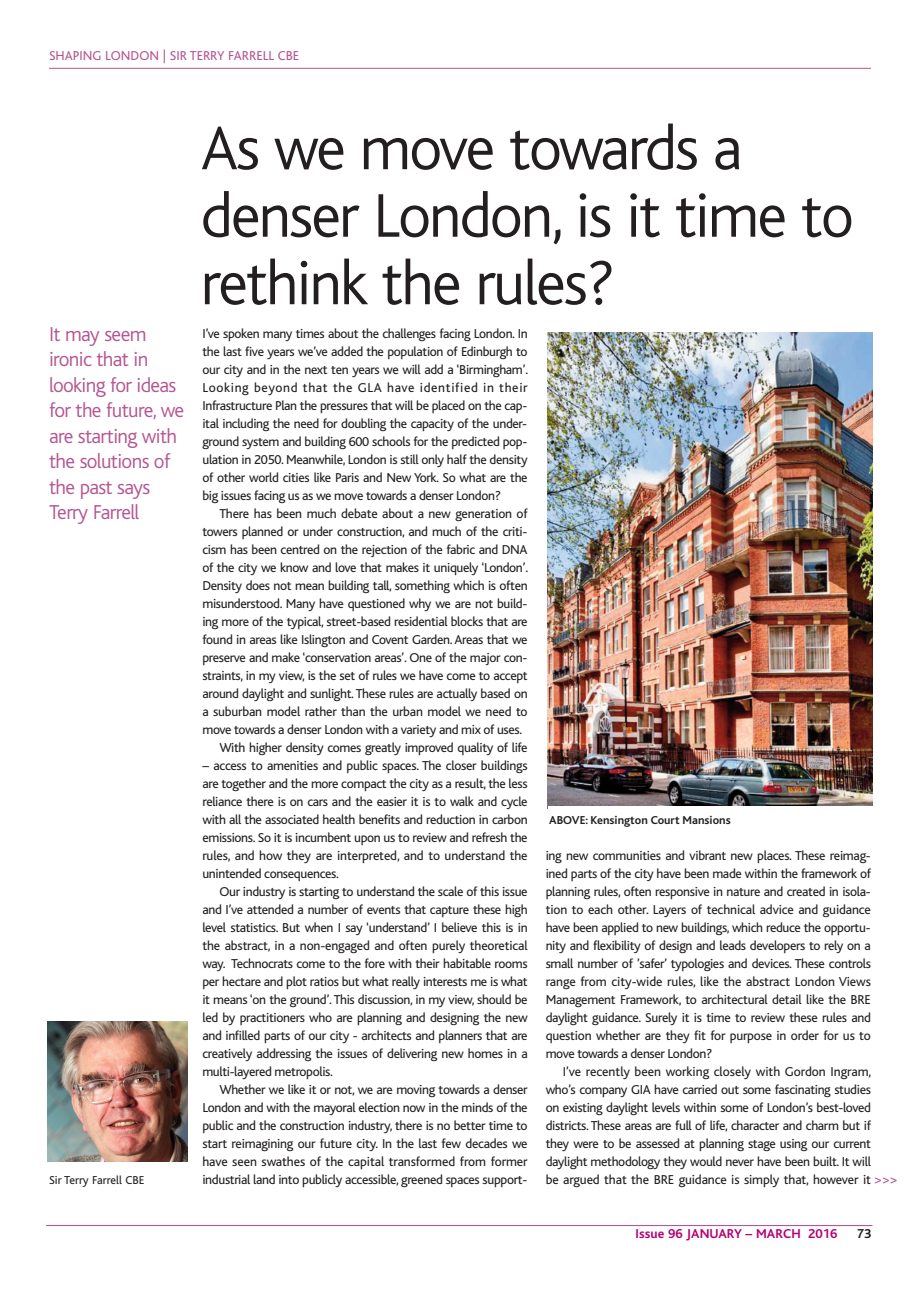
<style>
.page{position:relative;width:920px;height:1290px;background:#fff}
.page>*{position:absolute;margin:0;border:0;box-sizing:border-box;transform-origin:0 0}
.t1{font:300 64.5px/67.5px "Bliss";letter-spacing:-.03em;color:#231f20}
.t2{font:300 21px/25.5px "Bliss";letter-spacing:-.03em;color:#b55591}
.t3{font:13.5px/18px "Bliss";letter-spacing:-.025em;color:#231f20;text-align:justify}
.t4{font:13.5px "Bliss";color:#b55591}
.t5{font:700 13.5px "Bliss";letter-spacing:.005em;color:#b40174}
.t6{font:700 13.5px "Bliss";color:#231f20}
.t7{font:700 12px "Bliss";color:#231f20}
.t8{font:12px "Bliss";color:#231f20}
.s1{color:#b55591}
</style>
<div class="page">
<hr style="left:46px;top:1225px;width:825px;height:1px;background:#b55591">
<hr style="left:49px;top:68px;width:822px;height:1px;background:#b55591">
<img style="left:48px;top:1021px;width:140px;height:141px">
<hr style="left:48px;top:1225px;width:824px;height:1px;background:#b55591">
<img style="left:548px;top:332px;width:324px;height:474px">
<p class="t4" style="left:49px;top:48px;width:252px">SHAPING LONDON | SIR TERRY FARRELL CBE</p>
<h1 class="t1" style="left:201px;top:116px;width:655px">As we move towards a denser London, is it time to rethink the rules?</h1>
<p class="t3" style="left:202px;top:324px;width:327px">I’ve spoken many times about the challenges facing London. In the last five years we’ve added the population of Edinburgh to our city and in the next ten years we will add a ‘Birmingham’.<br>Looking beyond that the GLA have identified in their Infrastructure Plan the pressures that will be placed on the cap&shy;ital including the need for doubling the capacity of the under&shy;ground system and building 600 schools for the predicted pop&shy;ulation in 2050. Meanwhile, London is still only half the density of other world cities like Paris and New York. So what are the big issues facing us as we move towards a denser London?</p>
<p class="t3" style="left:219px;top:504px;width:310px">There has been much debate about a new generation of</p>
<p class="t3" style="left:202px;top:522px;width:326px">towers planned or under construction, and much of the criti-</p>
<p class="t3" style="left:202px;top:540px;width:327px">cism has been centred on the rejection of the fabric and DNA</p>
<p class="t3" style="left:202px;top:558px;width:327px">of the city we know and love that makes it uniquely ‘London’.</p>
<p class="t3" style="left:202px;top:576px;width:327px">Density does not mean building tall, something which is often</p>
<p class="t3" style="left:202px;top:594px;width:326px">misunderstood. Many have questioned why we are not build-</p>
<p class="t3" style="left:202px;top:612px;width:327px">ing more of the typical, street-based residential blocks that are</p>
<p class="t3" style="left:202px;top:630px;width:327px">found in areas like Islington and Covent Garden. Areas that we</p>
<p class="t3" style="left:202px;top:648px;width:326px">preserve and make ‘conservation areas’. One of the major con-</p>
<p class="t3" style="left:202px;top:666px;width:327px">straints, in my view, is the set of rules we have come to accept</p>
<p class="t3" style="left:202px;top:684px;width:327px">around daylight and sunlight. These rules are actually based on</p>
<p class="t3" style="left:202px;top:702px;width:327px">a suburban model rather than the urban model we need to</p>
<p class="t3" style="left:202px;top:720px;width:321px">move towards a denser London with a variety and mix of uses.</p>
<p class="t3" style="left:219px;top:738px;width:310px">With higher density comes greatly improved quality of life</p>
<p class="t3" style="left:202px;top:756px;width:327px">– access to amenities and public spaces. The closer buildings are together and the more compact the city as a result, the less reliance there is on cars and the easier it is to walk and cycle with all the associated health benefits and reduction in carbon emissions. So it is incumbent upon us to review and refresh the rules, and how they are interpreted, and to understand the unintended consequences.</p>
<p class="t3" style="left:202px;top:882px;width:327px;text-indent:17px">Our industry is starting to understand the scale of this issue and I’ve attended a number of events that capture these high level statistics. But when I say ‘understand’ I believe this is in the abstract, in a non-engaged and often purely theoretical way. Technocrats come to the fore with their habitable rooms per hectare and plot ratios but what really interests me is what it means ‘on the ground’.This discussion, in my view, should be led by practitioners who are planning and designing the new and infilled parts of our city - architects and planners that are creatively addressing the issues of delivering new homes in a multi-layered metropolis.</p>
<p class="t3" style="left:202px;top:1080px;width:327px;text-indent:17px">Whether we like it or not, we are moving towards a denser London and with the mayoral election now in the minds of the public and the construction industry, there is no better time to start reimagining our future city. In the last few decades we have seen swathes of the capital transformed from former industrial land into publicly accessible, greened spaces support-</p>
<h2 class="t2" style="left:49px;top:322px;width:137px">It may seem ironic that in looking for ideas for the future, we are starting with the solutions of the past says<br>Terry Farrell</h2>
<p class="t7" style="left:549px;top:813px;width:183px">ABOVE: Kensington Court Mansions</p>
<p class="t3" style="left:546px;top:846px;width:327px">ing new communities and vibrant new places. These reimag&shy;ined parts of the city have been made within the framework of planning rules, often responsive in nature and created in isola&shy;tion to each other. Layers of technical advice and guidance have been applied to new buildings, which reduce the opportu&shy;nity and flexibility of design and leads developers to rely on a small number of ’safer’ typologies and devices. These controls range from city-wide rules, like the abstract London Views Management Framework, to architectural detail like the BRE daylight guidance. Surely it is time to review these rules and question whether are they fit for purpose in order for us to move towards a denser London?</p>
<p class="t3" style="left:546px;top:1062px;width:327px;text-indent:17px">I’ve recently been working closely with Gordon Ingram, who’s company GIA have carried out some fascinating studies on existing daylight levels within some of London’s best-loved districts. These areas are full of life, character and charm but if they were to be assessed at planning stage using our current daylight methodology they would never have been built. It will</p>
<p class="t8" style="left:49px;top:1173px;width:97px">Sir Terry Farrell CBE</p>
<p class="t3" style="left:546px;top:1170px;width:353px">be argued that the BRE guidance is simply that, however it <span class="s1">&gt;&gt;&gt;</span></p>
<p class="t5" style="left:636px;top:1226px;width:203px">Issue 96 JANUARY – MARCH 2016</p>
<p class="t6" style="left:857px;top:1226px;width:16px">73</p>
</div>
